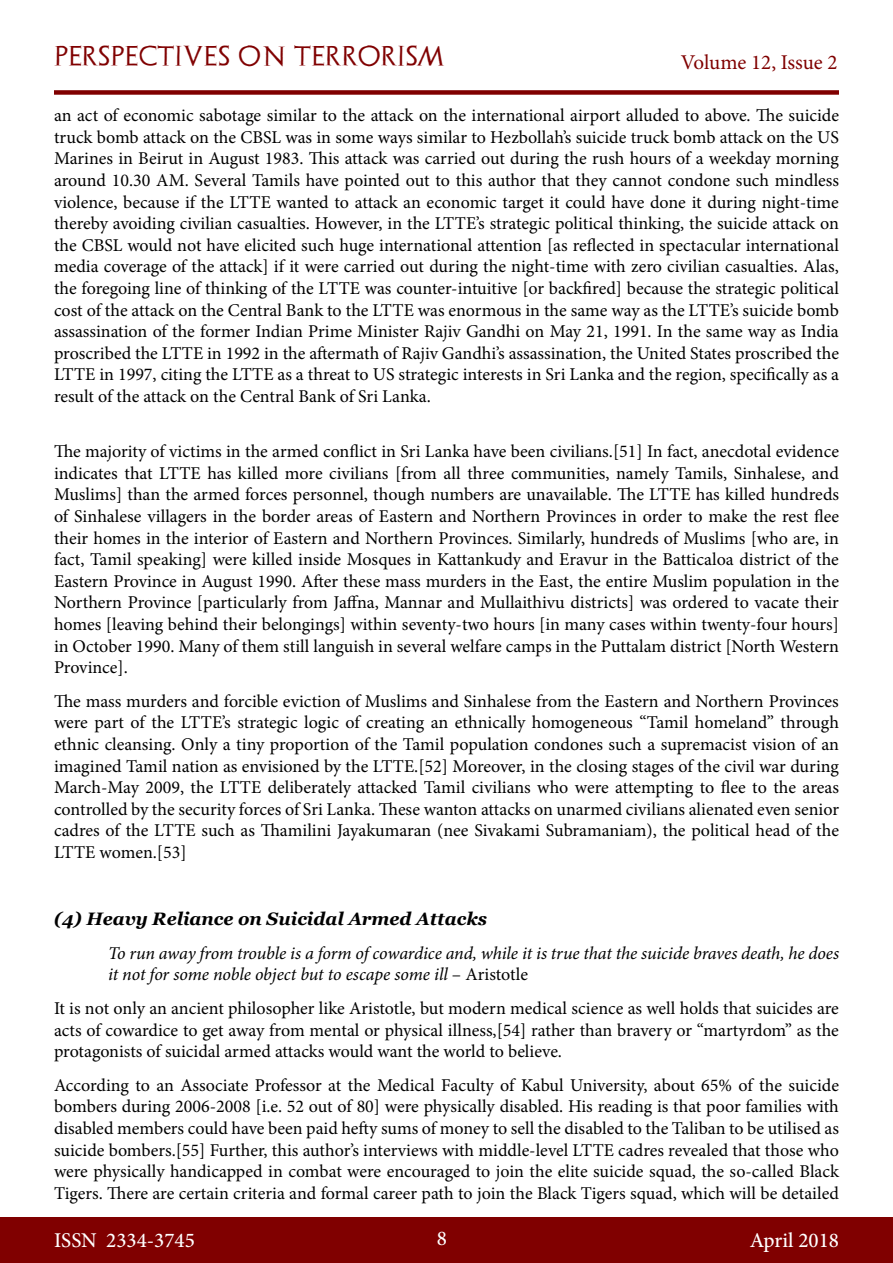
<style>
.page{position:relative;width:893px;height:1263px;background:#fff}
.page>*{position:absolute;margin:0;border:0;box-sizing:border-box;transform-origin:0 0}
.t1{font:500 21px "Minion Pro";color:#fff}
.t2{font:21px "Archeologicaps";letter-spacing:.045em;color:#800000}
.t3{font:21px "Minion Pro";letter-spacing:-.005em;color:#800000}
.t4{font:18px/21.6px "Minion Pro";color:#000;text-align:justify}
.t5{font:italic 18px/21.6px "Minion Pro";letter-spacing:-.01em;color:#000}
.t6{font:italic 700 18px "Georgia";color:#000}
.s1{font-style:normal}
</style>
<div class="page">
<div style="left:0;top:1217px;width:893px;height:46px;background:#800000"></div>
<div style="left:54px;top:90px;width:785px;height:5px;background:#800000"></div>
<p class="t2" style="left:54px;top:43px;width:392px">PERSPECTIVES ON TERRORISM</p>
<p class="t3" style="left:681px;top:48px;width:158px">Volume 12, Issue 2</p>
<p class="t4" style="left:54px;top:105px;width:787px">an act of economic sabotage similar to the attack on the international airport alluded to above. The suicide truck bomb attack on the CBSL was in some ways similar to Hezbollah’s suicide truck bomb attack on the US Marines in Beirut in August 1983. This attack was carried out during the rush hours of a weekday morning around 10.30 AM. Several Tamils have pointed out to this author that they cannot condone such mindless violence, because if the LTTE wanted to attack an economic target it could have done it during night-time thereby avoiding civilian casualties. However, in the LTTE’s strategic political thinking, the suicide attack on the CBSL would not have elicited such huge international attention [as reflected in spectacular international media coverage of the attack] if it were carried out during the night-time with zero civilian casualties. Alas, the foregoing line of thinking of the LTTE was counter-intuitive [or backfired] because the strategic political cost of the attack on the Central Bank to the LTTE was enormous in the same way as the LTTE’s suicide bomb assassination of the former Indian Prime Minister Rajiv Gandhi on May 21, 1991. In the same way as India proscribed the LTTE in 1992 in the aftermath of Rajiv Gandhi’s assassination, the United States proscribed the LTTE in 1997, citing the LTTE as a threat to US strategic interests in Sri Lanka and the region, specifically as a result of the attack on the Central Bank of Sri Lanka.</p>
<p class="t4" style="left:54px;top:441px;width:787px">The majority of victims in the armed conflict in Sri Lanka have been civilians.[51] In fact, anecdotal evidence indicates that LTTE has killed more civilians [from all three communities, namely Tamils, Sinhalese, and Muslims] than the armed forces personnel, though numbers are unavailable. The LTTE has killed hundreds of Sinhalese villagers in the border areas of Eastern and Northern Provinces in order to make the rest flee their homes in the interior of Eastern and Northern Provinces. Similarly, hundreds of Muslims [who are, in fact, Tamil speaking] were killed inside Mosques in Kattankudy and Eravur in the Batticaloa district of the Eastern Province in August 1990. After these mass murders in the East, the entire Muslim population in the Northern Province [particularly from Jaffna, Mannar and Mullaithivu districts] was ordered to vacate their homes [leaving behind their belongings] within seventy-two hours [in many cases within twenty-four hours] in October 1990. Many of them still languish in several welfare camps in the Puttalam district [North Western Province].</p>
<p class="t4" style="left:54px;top:690px;width:787px">The mass murders and forcible eviction of Muslims and Sinhalese from the Eastern and Northern Provinces were part of the LTTE’s strategic logic of creating an ethnically homogeneous “Tamil homeland” through ethnic cleansing. Only a tiny proportion of the Tamil population condones such a supremacist vision of an imagined Tamil nation as envisioned by the LTTE.[52] Moreover, in the closing stages of the civil war during March-May 2009, the LTTE deliberately attacked Tamil civilians who were attempting to flee to the areas controlled by the security forces of Sri Lanka. These wanton attacks on unarmed civilians alienated even senior cadres of the LTTE such as Thamilini Jayakumaran (nee Sivakami Subramaniam), the political head of the LTTE women.[53]</p>
<p class="t6" style="left:54px;top:907px;width:435px">(4) Heavy Reliance on Suicidal Armed Attacks</p>
<p class="t5" style="left:108px;top:942px;width:733px">To run away from trouble is a form of cowardice and, while it is true that the suicide braves death, he does it not for some noble object but to escape some ill <span class="s1">– Aristotle</span></p>
<p class="t4" style="left:54px;top:997px;width:786px">It is not only an ancient philosopher like Aristotle, but modern medical science as well holds that suicides are acts of cowardice to get away from mental or physical illness,[54] rather than bravery or “martyrdom” as the protagonists of suicidal armed attacks would want the world to believe.</p>
<p class="t4" style="left:54px;top:1074px;width:786px">According to an Associate Professor at the Medical Faculty of Kabul University, about 65% of the suicide bombers during 2006-2008 [i.e. 52 out of 80] were physically disabled. His reading is that poor families with disabled members could have been paid hefty sums of money to sell the disabled to the Taliban to be utilised as suicide bombers.[55] Further, this author’s interviews with middle-level LTTE cadres revealed that those who were physically handicapped in combat were encouraged to join the elite suicide squad, the so-called Black Tigers. There are certain criteria and formal career path to join the Black Tigers squad, which will be detailed</p>
<p class="t1" style="left:54px;top:1226px;width:142px">ISSN 2334-3745</p>
<p class="t1" style="left:437px;top:1224px;width:12px">8</p>
<p class="t1" style="left:750px;top:1226px;width:91px">April 2018</p>
</div>
